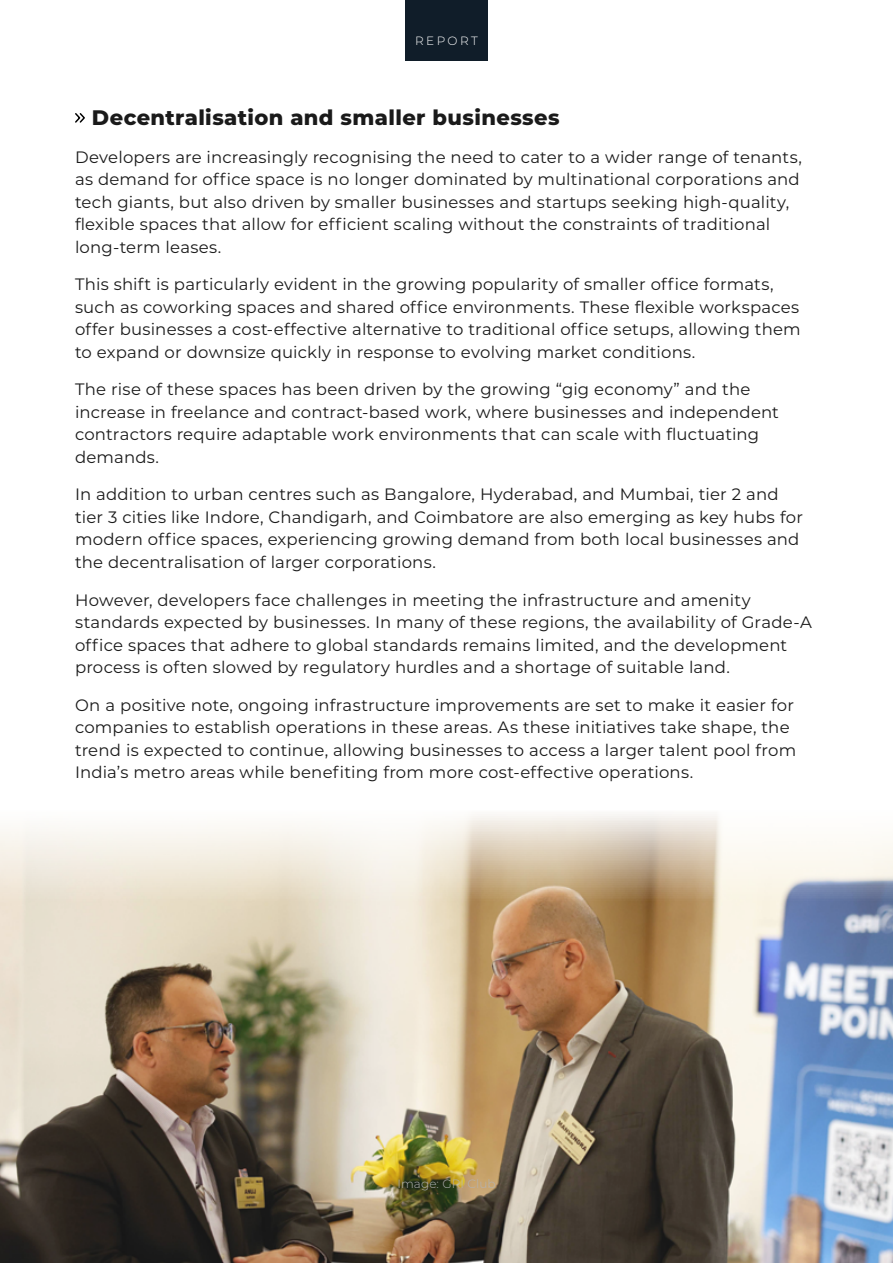
<style>
.page{position:relative;width:893px;height:1263px;background:#fff}
.page>*{position:absolute;margin:0;border:0;box-sizing:border-box;transform-origin:0 0}
.t1{font:800 21px "Montserrat";letter-spacing:.02em;color:#1a1a1a}
.t2{font:16.5px/22.5px "Montserrat";letter-spacing:.01em;color:#1a1a1a}
.t3{font:300 12px "Montserrat";letter-spacing:.01em;color:#b3b3b3}
.t4{font:300 12px "Montserrat";letter-spacing:.2em;color:#fff}
</style>
<div class="page">
<div style="left:405px;top:0;width:83px;height:60px;background:#101d29"></div>
<svg style="left:75px;top:113px;width:10px;height:10px"></svg>
<img style="left:0;top:814px;width:893px;height:449px">
<p class="t4" style="left:415px;top:33px;width:64px">REPORT</p>
<p class="t1" style="left:92px;top:102px;width:469px">Decentralisation and smaller businesses</p>
<p class="t2" style="left:75px;top:145px;width:728px">Developers are increasingly recognising the need to cater to a wider range of tenants, as demand for office space is no longer dominated by multinational corporations and tech giants, but also driven by smaller businesses and startups seeking high-quality, flexible spaces that allow for efficient scaling without the constraints of traditional long-term leases.</p>
<p class="t2" style="left:75px;top:273px;width:727px">This shift is particularly evident in the growing popularity of smaller office formats, such as coworking spaces and shared office environments. These flexible workspaces offer businesses a cost-effective alternative to traditional office setups, allowing them to expand or downsize quickly in response to evolving market conditions.</p>
<p class="t2" style="left:75px;top:378px;width:705px">The rise of these spaces has been driven by the growing “gig economy” and the increase in freelance and contract-based work, where businesses and independent contractors require adaptable work environments that can scale with fluctuating demands.</p>
<p class="t2" style="left:75px;top:483px;width:729px">In addition to urban centres such as Bangalore, Hyderabad, and Mumbai, tier 2 and tier 3 cities like Indore, Chandigarh, and Coimbatore are also emerging as key hubs for modern office spaces, experiencing growing demand from both local businesses and the decentralisation of larger corporations.</p>
<p class="t2" style="left:75px;top:588px;width:738px">However, developers face challenges in meeting the infrastructure and amenity standards expected by businesses. In many of these regions, the availability of Grade-A office spaces that adhere to global standards remains limited, and the development process is often slowed by regulatory hurdles and a shortage of suitable land.</p>
<p class="t2" style="left:75px;top:693px;width:723px">On a positive note, ongoing infrastructure improvements are set to make it easier for companies to establish operations in these areas. As these initiatives take shape, the trend is expected to continue, allowing businesses to access a larger talent pool from India’s metro areas while benefiting from more cost-effective operations.</p>
<p class="t3" style="left:397px;top:1175px;width:100px">Image: GRI Club</p>
</div>
